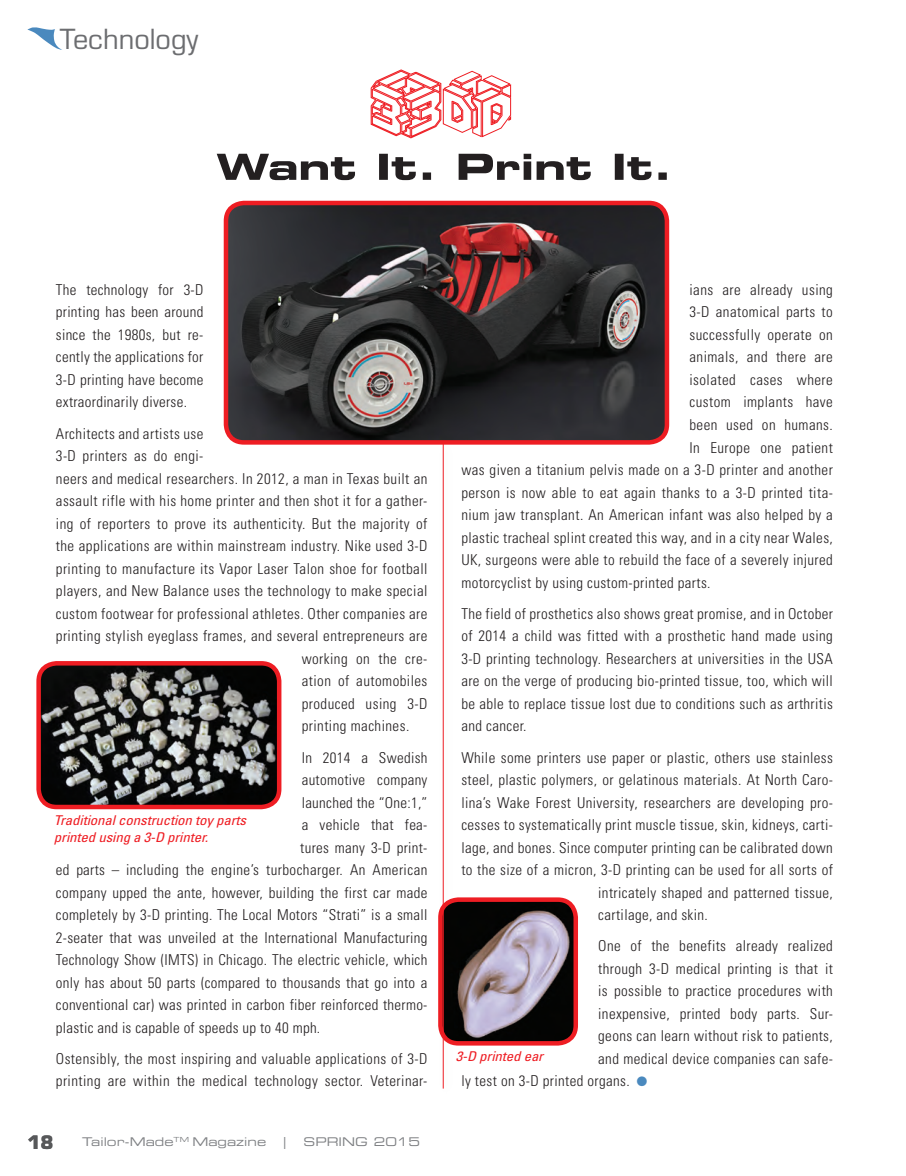
<style>
.page{position:relative;width:906px;height:1176px;background:#fff}
.page>*{position:absolute;margin:0;border:0;box-sizing:border-box;transform-origin:0 0}
.t1{font:27px "Eurostile LT Std";color:#6c6d70}
.t2{font:700 18px "Eurostile LT Std";color:#57585a}
.t3{font:300 condensed 15px/22.5px "Univers LT Std";letter-spacing:.025em;color:#231f20;text-align:justify}
.t4{font:italic condensed 13.5px/16.2px "Univers LT Std";letter-spacing:-.01em;color:#ee1d23;scale:1.1 1}
.t5{font:12px "Eurostile LT Std Ex 2";color:#7e8083}
.s1{font-size:27px;color:#4a89be}
</style>
<div class="page">
<svg style="left:27px;top:27px;width:35px;height:23px"></svg>
<svg style="left:217px;top:154px;width:449px;height:26px"></svg>
<img style="left:226px;top:203px;width:440px;height:239px">
<div style="left:224px;top:201px;width:445px;height:243px;border:4px solid #ee1d23;border-radius:18px"></div>
<img style="left:41px;top:666px;width:238px;height:138px">
<div style="left:36px;top:661px;width:245px;height:148px;border:4px solid #ee1d23;border-radius:18px"></div>
<svg style="left:370px;top:69px;width:141px;height:70px"></svg>
<img style="left:457px;top:902px;width:117px;height:141px">
<div style="left:438px;top:897px;width:140px;height:148px;border:4px solid #ee1d23;border-radius:18px"></div>
<div style="left:435px;top:438px;width:22px;height:660px;background:#231f20;opacity:.3"></div>
<hr style="left:443px;top:443px;width:1px;height:645px;background:#ee1d23">
<p class="t1" style="left:60px;top:23px;width:140px">Technology</p>
<p class="t3" style="left:56px;top:278px;width:149px">The technology for 3-D printing has been around since the 1980s, but re&shy;cently the applications for 3-D printing have become extraordinarily diverse.</p>
<p class="t3" style="left:56px;top:422px;width:149px">Architects and artists use</p>
<p class="t3" style="left:56px;top:444px;width:149px">3-D printers as do engi-</p>
<p class="t3" style="left:56px;top:467px;width:373px">neers and medical researchers. In 2012, a man in Texas built an</p>
<p class="t3" style="left:56px;top:489px;width:373px">assault rifle with his home printer and then shot it for a gather-</p>
<p class="t3" style="left:56px;top:512px;width:373px">ing of reporters to prove its authenticity. But the majority of</p>
<p class="t3" style="left:56px;top:534px;width:373px">the applications are within mainstream industry. Nike used 3-D</p>
<p class="t3" style="left:56px;top:557px;width:373px">printing to manufacture its Vapor Laser Talon shoe for football</p>
<p class="t3" style="left:56px;top:579px;width:373px">players, and New Balance uses the technology to make special</p>
<p class="t3" style="left:56px;top:602px;width:373px">custom footwear for professional athletes. Other companies are</p>
<p class="t3" style="left:56px;top:624px;width:373px">printing stylish eyeglass frames, and several entrepreneurs are</p>
<p class="t3" style="left:301px;top:647px;width:127px">working on the cre-</p>
<p class="t3" style="left:301px;top:669px;width:127px">ation of automobiles</p>
<p class="t3" style="left:301px;top:692px;width:127px">produced using 3-D</p>
<p class="t3" style="left:301px;top:714px;width:109px">printing machines.</p>
<p class="t3" style="left:301px;top:745px;width:127px">In 2014 a Swedish</p>
<p class="t3" style="left:301px;top:768px;width:127px">automotive company</p>
<p class="t3" style="left:301px;top:790px;width:127px">launched the “One:1,”</p>
<p class="t3" style="left:301px;top:813px;width:127px">a vehicle that fea-</p>
<p class="t3" style="left:300px;top:835px;width:129px">tures many 3-D print-</p>
<p class="t3" style="left:56px;top:858px;width:373px">ed parts – including the engine’s turbocharger. An American</p>
<p class="t3" style="left:56px;top:880px;width:373px">company upped the ante, however, building the first car made</p>
<p class="t3" style="left:56px;top:903px;width:373px">completely by 3-D printing. The Local Motors “Strati” is a small</p>
<p class="t3" style="left:56px;top:925px;width:373px">2-seater that was unveiled at the International Manufacturing</p>
<p class="t3" style="left:56px;top:948px;width:373px">Technology Show (IMTS) in Chicago. The electric vehicle, which</p>
<p class="t3" style="left:56px;top:970px;width:373px">only has about 50 parts (compared to thousands that go into a</p>
<p class="t3" style="left:56px;top:993px;width:373px">conventional car) was printed in carbon fiber reinforced thermo-</p>
<p class="t3" style="left:56px;top:1015px;width:266px">plastic and is capable of speeds up to 40 mph.</p>
<p class="t3" style="left:56px;top:1047px;width:373px">Ostensibly, the most inspiring and valuable applications of 3-D printing are within the medical technology sector. Veterinar-</p>
<p class="t4" style="left:54px;top:812px;width:176px">Traditional construction toy parts printed using a 3-D printer.</p>
<p class="t2" style="left:27px;top:1130px;width:27px">18</p>
<p class="t5" style="left:82px;top:1132px;width:185px">Tailor-Made<sup>TM</sup> Magazine</p>
<p class="t5" style="left:283px;top:1132px;width:4px">|</p>
<p class="t5" style="left:303px;top:1132px;width:118px">SPRING 2015</p>
<p class="t3" style="left:689px;top:278px;width:145px">ians are already using</p>
<p class="t3" style="left:689px;top:301px;width:145px">3-D anatomical parts to</p>
<p class="t3" style="left:689px;top:323px;width:145px">successfully operate on</p>
<p class="t3" style="left:689px;top:346px;width:145px">animals, and there are</p>
<p class="t3" style="left:689px;top:368px;width:145px">isolated cases where</p>
<p class="t3" style="left:689px;top:391px;width:145px">custom implants have</p>
<p class="t3" style="left:689px;top:413px;width:145px">been used on humans.</p>
<p class="t3" style="left:689px;top:436px;width:145px">In Europe one patient</p>
<p class="t3" style="left:461px;top:458px;width:373px">was given a titanium pelvis made on a 3-D printer and another</p>
<p class="t3" style="left:461px;top:481px;width:373px">person is now able to eat again thanks to a 3-D printed tita-</p>
<p class="t3" style="left:461px;top:503px;width:373px">nium jaw transplant. An American infant was also helped by a</p>
<p class="t3" style="left:461px;top:526px;width:373px">plastic tracheal splint created this way, and in a city near Wales,</p>
<p class="t3" style="left:461px;top:548px;width:373px">UK, surgeons were able to rebuild the face of a severely injured</p>
<p class="t3" style="left:461px;top:571px;width:251px">motorcyclist by using custom-printed parts.</p>
<p class="t3" style="left:461px;top:602px;width:373px">The field of prosthetics also shows great promise, and in October of 2014 a child was fitted with a prosthetic hand made using 3-D printing technology. Researchers at universities in the USA are on the verge of producing bio-printed tissue, too, which will be able to replace tissue lost due to conditions such as arthritis and cancer.</p>
<p class="t3" style="left:461px;top:745px;width:373px">While some printers use paper or plastic, others use stainless</p>
<p class="t3" style="left:461px;top:768px;width:373px">steel, plastic polymers, or gelatinous materials. At North Caro-</p>
<p class="t3" style="left:461px;top:790px;width:373px">lina’s Wake Forest University, researchers are developing pro-</p>
<p class="t3" style="left:461px;top:813px;width:373px">cesses to systematically print muscle tissue, skin, kidneys, carti-</p>
<p class="t3" style="left:461px;top:835px;width:373px">lage, and bones. Since computer printing can be calibrated down</p>
<p class="t3" style="left:461px;top:858px;width:373px">to the size of a micron, 3-D printing can be used for all sorts of</p>
<p class="t3" style="left:598px;top:880px;width:236px">intricately shaped and patterned tissue,</p>
<p class="t3" style="left:598px;top:903px;width:111px">cartilage, and skin.</p>
<p class="t3" style="left:598px;top:934px;width:236px">One of the benefits already realized</p>
<p class="t3" style="left:598px;top:957px;width:236px">through 3-D medical printing is that it</p>
<p class="t3" style="left:598px;top:979px;width:236px">is possible to practice procedures with</p>
<p class="t3" style="left:598px;top:1002px;width:236px">inexpensive, printed body parts. Sur-</p>
<p class="t3" style="left:598px;top:1024px;width:236px">geons can learn without risk to patients,</p>
<p class="t3" style="left:598px;top:1047px;width:236px">and medical device companies can safe-</p>
<p class="t3" style="left:461px;top:1069px;width:190px">ly test on 3-D printed organs. <span class="s1">•</span></p>
<p class="t4" style="left:455px;top:1047px;width:81px">3-D printed ear</p>
</div>
